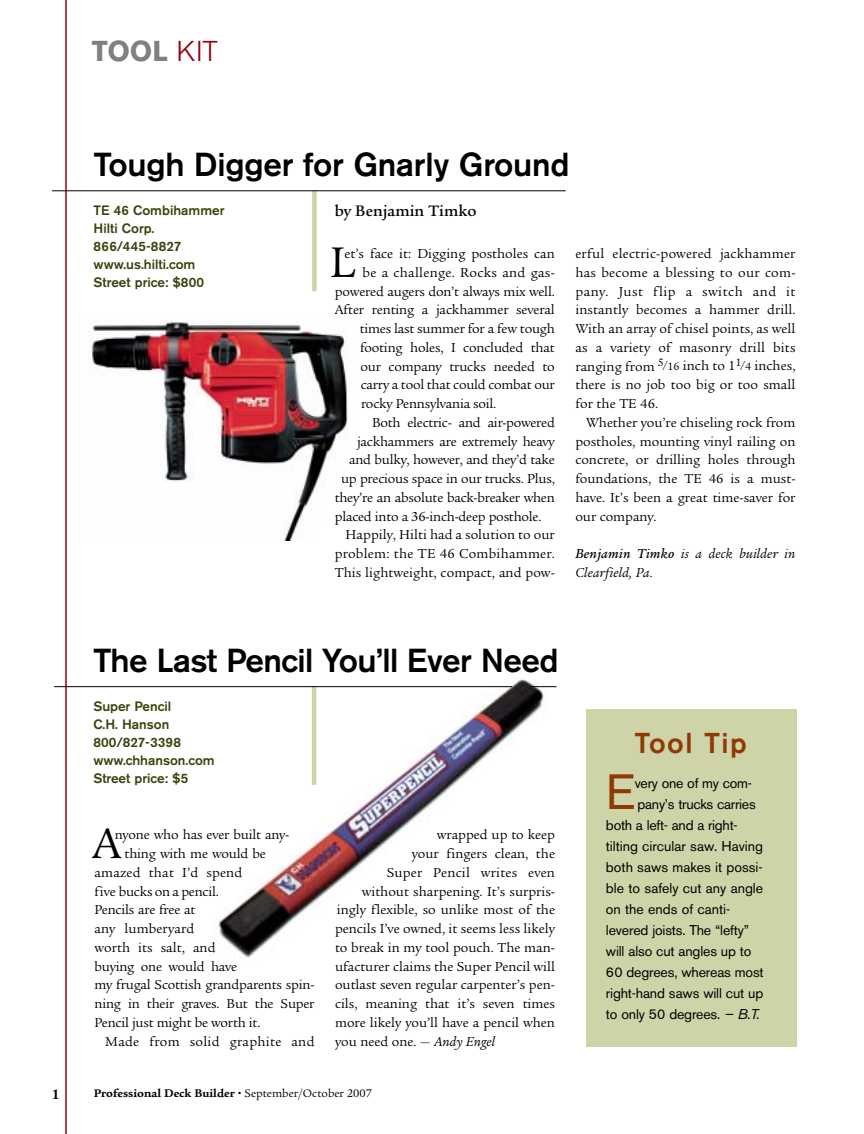
<style>
.page{position:relative;width:864px;height:1134px;background:#fff}
.page>*{position:absolute;margin:0;border:0;box-sizing:border-box;transform-origin:0 0}
.t1{font:49.05px "Akzidenz Grotesk BE";color:#8f3905}
.t2{font:46.5px "Legacy Serif";color:#000}
.t3{font:500 33px "Akzidenz Grotesk BE";letter-spacing:-.015em;color:#000}
.t4{font:700 28.5px "Akzidenz Grotesk BE";color:#808080}
.t5{font:500 28.5px "Akzidenz Grotesk BE";letter-spacing:.055em;color:#8f3905}
.t6{font:500 16.5px "Legacy Serif";color:#000}
.t7{font:700 15px "Legacy Serif";color:#000}
.t8{font:14.1px/18.8px "Legacy Serif";color:#000;text-align:justify}
.t9{font:14.1px "Akzidenz Grotesk BE";letter-spacing:-.01em;color:#000}
.t10{font:14.1px "Legacy Serif";letter-spacing:.02em;color:#000}
.t11{font:italic 14.1px/18.8px "Legacy Serif";letter-spacing:.015em;color:#000}
.t12{font:500 13.5px/18px "Akzidenz Grotesk BE";color:#39440d}
.t13{font:700 12px "Legacy Serif";color:#000}
.s1{font-weight:300;color:#990009}
.s2{font-size:11.55px}
.s3{font-weight:500}
.s4{font-style:italic}
.s5{font-weight:900}
.s6{font-weight:400}
</style>
<div class="page">
<div style="left:586px;top:709px;width:210px;height:338px;background:#ced3a8"></div>
<hr style="left:65px;top:0;width:2px;height:1134px;background:#990009">
<img style="left:91px;top:320px;width:257px;height:220px">
<div style="left:312px;top:191px;width:5px;height:100px;background:#ced3a8"></div>
<img style="left:192px;top:679px;width:365px;height:279px">
<svg style="left:532px;top:686px;width:25px;height:1px"></svg>
<hr style="left:54px;top:686px;width:458px;height:1px;background:#000">
<hr style="left:52px;top:191px;width:514px;height:1px;background:#000">
<h3 class="t4" style="left:92px;top:40px;width:128px">TOOL <span class="s1">KIT</span></h3>
<h3 class="t3" style="left:93px;top:153px;width:478px">Tough Digger for Gnarly Ground</h3>
<p class="t12" style="left:94px;top:202px;width:132px">TE 46 Combihammer<br>Hilti Corp.<br>866/445-8827 www.us.hilti.com<br>Street price: $800</p>
<p class="t6" style="left:335px;top:204px;width:143px">by Benjamin Timko</p>
<h2 class="t2" style="left:330px;top:244px;width:27px">L</h2>
<p class="t8" style="left:575px;top:246px;width:222px">erful electric-powered jackhammer has become a blessing to our com&shy;pany. Just flip a switch and it instantly becomes a hammer drill.<br>With an array of chisel points, as well as a variety of masonry drill bits ranging from <sup>5</sup>⁄ <span class="s2">16</span> inch to 1<sup>1</sup>⁄ <span class="s2">4</span> inches, there is no job too big or too small for the TE 46.</p>
<p class="t8" style="left:575px;top:414px;width:222px;text-indent:11px">Whether you’re chiseling rock from postholes, mounting vinyl railing on concrete, or drilling holes through foundations, the TE 46 is a must&shy;have. It’s been a great time-saver for our company.</p>
<p class="t11" style="left:575px;top:546px;width:222px"><span class="s3">Benjamin Timko</span> is a deck builder in<br>Clearfield, Pa.</p>
<p class="t8" style="left:345px;top:246px;width:212px">et’s face it: Digging postholes can</p>
<p class="t10" style="left:363px;top:267px;width:194px">be a challenge. Rocks and gas-</p>
<p class="t8" style="left:335px;top:283px;width:222px">powered augers don’t always mix well.</p>
<p class="t8" style="left:335px;top:302px;width:222px">After renting a jackhammer several</p>
<p class="t8" style="left:360px;top:321px;width:197px">times last summer for a few tough</p>
<p class="t8" style="left:360px;top:339px;width:196px">footing holes, I concluded that</p>
<p class="t8" style="left:360px;top:358px;width:196px">our company trucks needed to</p>
<p class="t8" style="left:361px;top:377px;width:196px">carry a tool that could combat our</p>
<p class="t8" style="left:361px;top:396px;width:137px">rocky Pennsylvania soil.</p>
<p class="t8" style="left:372px;top:414px;width:184px">Both electric- and air-powered</p>
<p class="t8" style="left:357px;top:433px;width:199px">jackhammers are extremely heavy</p>
<p class="t8" style="left:349px;top:452px;width:207px">and bulky, however, and they’d take</p>
<p class="t8" style="left:341px;top:471px;width:215px">up precious space in our trucks. Plus,</p>
<p class="t8" style="left:335px;top:489px;width:222px">they’re an absolute back-breaker when</p>
<p class="t8" style="left:335px;top:508px;width:208px">placed into a 36-inch-deep posthole.</p>
<p class="t8" style="left:346px;top:527px;width:211px">Happily, Hilti had a solution to our</p>
<p class="t8" style="left:335px;top:546px;width:222px">problem: the TE 46 Combihammer.</p>
<p class="t8" style="left:335px;top:564px;width:222px">This lightweight, compact, and pow-</p>
<h3 class="t3" style="left:93px;top:648px;width:467px">The Last Pencil You’ll Ever Need</h3>
<p class="t12" style="left:93px;top:698px;width:123px">Super Pencil<br>C.H. Hanson<br>800/827-3398 www.chhanson.com<br>Street price: $5</p>
<h2 class="t2" style="left:92px;top:825px;width:31px">A</h2>
<p class="t8" style="left:115px;top:827px;width:176px">nyone who has ever built any-</p>
<p class="t8" style="left:125px;top:846px;width:143px">thing with me would be</p>
<p class="t8" style="left:94px;top:864px;width:149px">amazed that I’d spend</p>
<p class="t8" style="left:94px;top:883px;width:126px">five bucks on a pencil.</p>
<p class="t8" style="left:94px;top:902px;width:102px">Pencils are free at</p>
<p class="t8" style="left:94px;top:921px;width:101px">any lumberyard</p>
<p class="t8" style="left:94px;top:939px;width:123px">worth its salt, and</p>
<p class="t8" style="left:94px;top:958px;width:144px">buying one would have</p>
<p class="t8" style="left:94px;top:977px;width:222px">my frugal Scottish grandparents spin-</p>
<p class="t8" style="left:94px;top:996px;width:222px">ning in their graves. But the Super</p>
<p class="t8" style="left:94px;top:1014px;width:168px">Pencil just might be worth it.</p>
<p class="t10" style="left:105px;top:1035px;width:211px">Made from solid graphite and</p>
<p class="t8" style="left:437px;top:827px;width:120px">wrapped up to keep</p>
<p class="t8" style="left:412px;top:846px;width:145px">your fingers clean, the</p>
<p class="t8" style="left:387px;top:864px;width:170px">Super Pencil writes even</p>
<p class="t8" style="left:362px;top:883px;width:195px">without sharpening. It’s surpris-</p>
<p class="t8" style="left:337px;top:902px;width:220px">ingly flexible, so unlike most of the</p>
<p class="t8" style="left:335px;top:921px;width:221px">pencils I’ve owned, it seems less likely</p>
<p class="t8" style="left:335px;top:939px;width:222px">to break in my tool pouch. The man-</p>
<p class="t8" style="left:335px;top:958px;width:222px">ufacturer claims the Super Pencil will</p>
<p class="t8" style="left:335px;top:977px;width:222px">outlast seven regular carpenter’s pen-</p>
<p class="t8" style="left:335px;top:996px;width:222px">cils, meaning that it’s seven times</p>
<p class="t8" style="left:335px;top:1014px;width:221px">more likely you’ll have a pencil when</p>
<p class="t8" style="left:335px;top:1033px;width:162px">you need one. — <span class="s4">Andy Engel</span></p>
<p class="t7" style="left:52px;top:1088px;width:9px">1</p>
<p class="t13" style="left:94px;top:1088px;width:280px">Professional Deck Builder <span class="s5">•</span> <span class="s6">September/October 2007</span></p>
<h3 class="t5" style="left:634px;top:733px;width:114px">Tool Tip</h3>
<h1 class="t1" style="left:606px;top:774px;width:31px">E</h1>
<p class="t9" style="left:635px;top:778px;width:119px">very one of my com-</p>
<p class="t9" style="left:637px;top:799px;width:120px">pany’s trucks carries</p>
<p class="t9" style="left:606px;top:820px;width:133px">both a left- and a right-</p>
<p class="t9" style="left:606px;top:841px;width:159px">tilting circular saw. Having</p>
<p class="t9" style="left:606px;top:862px;width:158px">both saws makes it possi-</p>
<p class="t9" style="left:606px;top:883px;width:159px">ble to safely cut any angle</p>
<p class="t9" style="left:606px;top:904px;width:126px">on the ends of canti-</p>
<p class="t9" style="left:606px;top:925px;width:145px">levered joists. The “lefty”</p>
<p class="t9" style="left:606px;top:946px;width:147px">will also cut angles up to</p>
<p class="t9" style="left:606px;top:967px;width:159px">60 degrees, whereas most</p>
<p class="t9" style="left:606px;top:988px;width:159px">right-hand saws will cut up</p>
<p class="t9" style="left:606px;top:1009px;width:155px">to only 50 degrees. <span class="s4">— B.T.</span></p>
</div>
